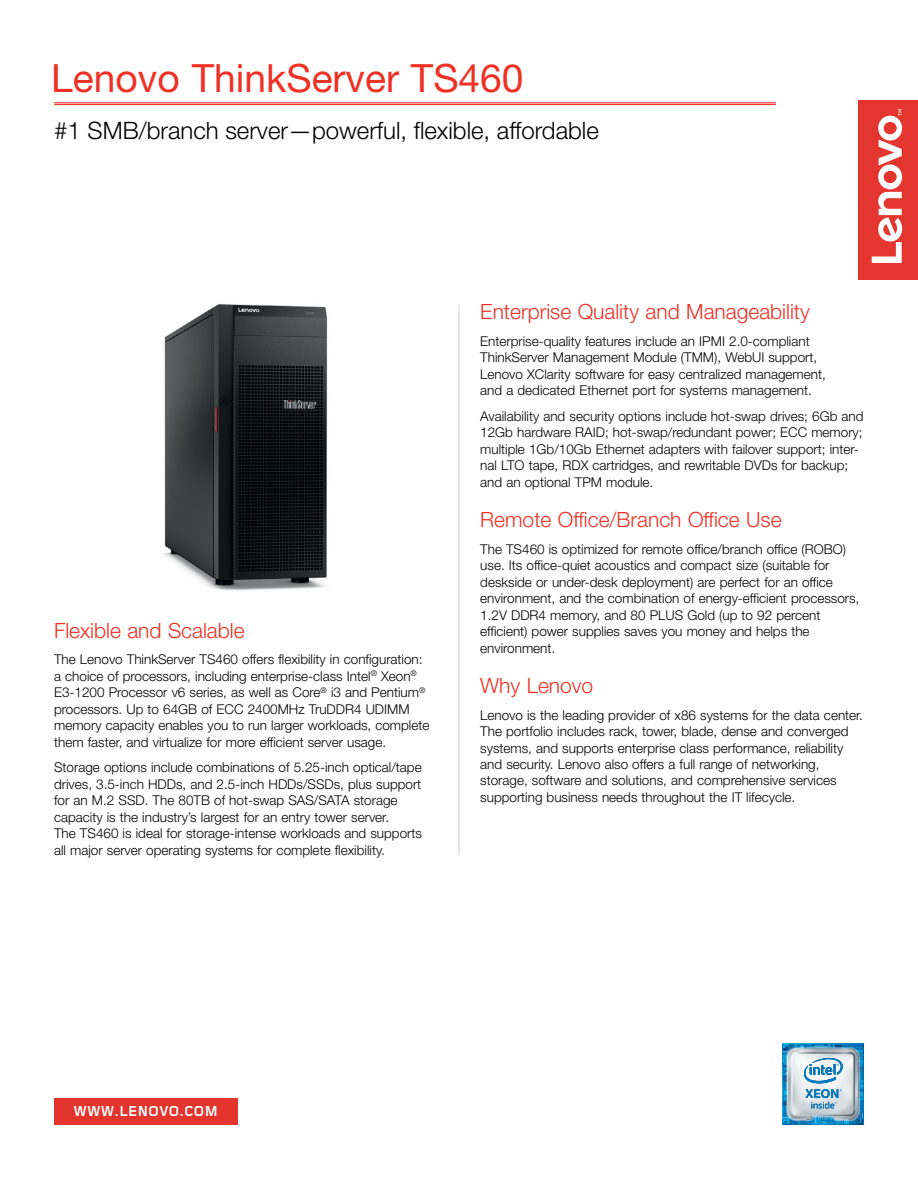
<style>
.page{position:relative;width:918px;height:1188px;background:#fff}
.page>*{position:absolute;margin:0;border:0;box-sizing:border-box;transform-origin:0 0}
.t1{font:39px "Helvetica Neue LT Std";color:#ee3124}
.t2{font:300 24px "Helvetica Neue LT Std";color:#000}
.t3{font:300 21px "Helvetica Neue LT Std";color:#ee3124}
.t4{font:700 15px "Foundry Gridnik";color:#fff}
.t5{font:300 13.5px/16.5px "Helvetica Neue LT Std";color:#000}
</style>
<div class="page">
<div style="left:858px;top:100px;width:60px;height:180px;background:#e4352f"></div>
<svg style="left:872px;top:109px;width:30px;height:154px"></svg>
<div style="left:54px;top:1098px;width:184px;height:26px;background:#e4342e"></div>
<img style="left:783px;top:1043px;width:81px;height:81px">
<svg style="left:803px;top:1056px;width:41px;height:53px"></svg>
<hr style="left:54px;top:102px;width:722px;height:1px;background:#ee3124">
<hr style="left:54px;top:104px;width:722px;height:1px;background:#ee3124">
<img style="left:164px;top:304px;width:164px;height:287px">
<hr style="left:459px;top:304px;width:1px;height:551px;background:#d0cfcc">
<h1 class="t1" style="left:51px;top:54px;width:474px">Lenovo ThinkServer TS460</h1>
<h2 class="t2" style="left:54px;top:116px;width:546px">#1 SMB/branch server—powerful, flexible, affordable</h2>
<h2 class="t3" style="left:54px;top:618px;width:192px">Flexible and Scalable</h2>
<p class="t5" style="left:54px;top:651px;width:377px">The Lenovo ThinkServer TS460 offers flexibility in configuration: a choice of processors, including enterprise-class Intel<sup>®</sup> Xeon<sup>® </sup>E3-1200 Processor v6 series, as well as Core<sup>®</sup> i3 and Pentium<sup>® </sup>processors. Up to 64GB of ECC 2400MHz TruDDR4 UDIMM memory capacity enables you to run larger workloads, complete them faster, and virtualize for more efficient server usage.</p>
<p class="t5" style="left:54px;top:759px;width:369px">Storage options include combinations of 5.25-inch optical/tape drives, 3.5-inch HDDs, and 2.5-inch HDDs/SSDs, plus support for an M.2 SSD. The 80TB of hot-swap SAS/SATA storage capacity is the industry’s largest for an entry tower server.<br>The TS460 is ideal for storage-intense workloads and supports all major server operating systems for complete flexibility.</p>
<h2 class="t3" style="left:480px;top:299px;width:331px">Enterprise Quality and Manageability</h2>
<p class="t5" style="left:480px;top:332px;width:347px">Enterprise-quality features include an IPMI 2.0-compliant ThinkServer Management Module (TMM), WebUI support, Lenovo XClarity software for easy centralized management, and a dedicated Ethernet port for systems management.</p>
<p class="t5" style="left:480px;top:407px;width:385px">Availability and security options include hot-swap drives; 6Gb and 12Gb hardware RAID; hot-swap/redundant power; ECC memory; multiple 1Gb/10Gb Ethernet adapters with failover support; inter&shy;nal LTO tape, RDX cartridges, and rewritable DVDs for backup; and an optional TPM module.</p>
<h2 class="t3" style="left:480px;top:507px;width:303px">Remote Office/Branch Office Use</h2>
<p class="t5" style="left:480px;top:540px;width:381px">The TS460 is optimized for remote office/branch office (ROBO) use. Its office-quiet acoustics and compact size (suitable for deskside or under-desk deployment) are perfect for an office environment, and the combination of energy-efficient processors, 1.2V DDR4 memory, and 80 PLUS Gold (up to 92 percent efficient) power supplies saves you money and helps the environment.</p>
<h2 class="t3" style="left:480px;top:673px;width:115px">Why Lenovo</h2>
<p class="t5" style="left:480px;top:706px;width:384px">Lenovo is the leading provider of x86 systems for the data center.<br>The portfolio includes rack, tower, blade, dense and converged systems, and supports enterprise class performance, reliability and security. Lenovo also offers a full range of networking, storage, software and solutions, and comprehensive services supporting business needs throughout the IT lifecycle.</p>
<p class="t4" style="left:74px;top:1103px;width:146px">WWW.LENOVO.COM</p>
</div>
